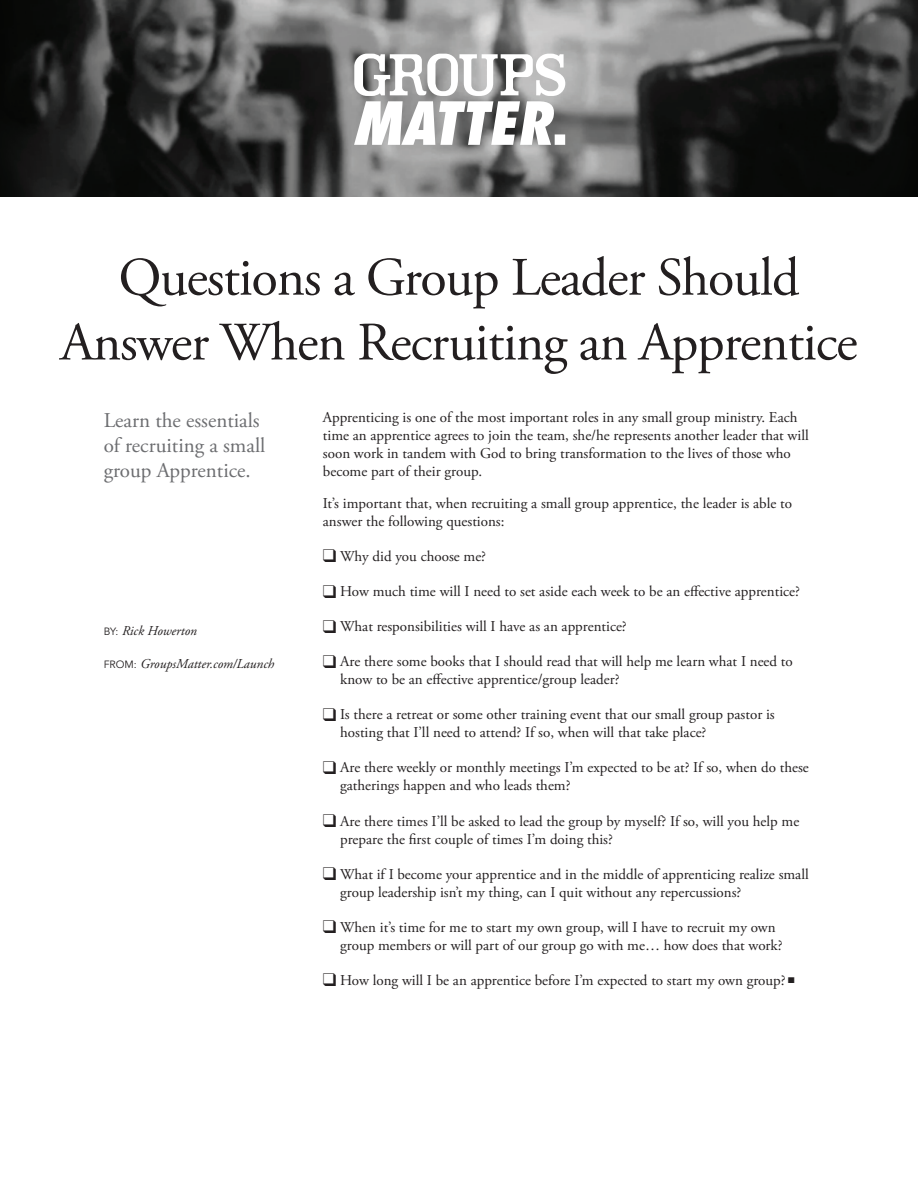
<style>
.page{position:relative;width:918px;height:1188px;background:#fff}
.page>*{position:absolute;margin:0;border:0;box-sizing:border-box;transform-origin:0 0}
.t1{font:54px/64.8px "Adobe Garamond Pro";letter-spacing:-.02em;color:#231f20;text-align:center}
.t2{font:700 40.5px "Helvetica";color:#231f20}
.t3{font:21px/25.2px "Adobe Garamond Pro";color:#6c6d70}
.t4{font:15px/18px "Adobe Garamond Pro";color:#231f20}
.t5{font:italic 13.5px "Adobe Garamond Pro";color:#231f20}
.s1{font-family:"Avenir LT Std";font-style:normal;font-size:10.5px}
</style>
<div class="page">
<img style="left:0;top:0;width:918px;height:197px">
<svg style="left:354px;top:54px;width:211px;height:91px"></svg>
<h1 class="t1" style="left:60px;top:247px;width:799px">Questions a Group Leader Should<br>Answer When Recruiting an Apprentice</h1>
<p class="t4" style="left:323px;top:409px;width:487px">Apprenticing is one of the most important roles in any small group ministry. Each time an apprentice agrees to join the team, she/he represents another leader that will soon work in tandem with God to bring transformation to the lives of those who become part of their group.</p>
<p class="t4" style="left:323px;top:495px;width:471px">It’s important that, when recruiting a small group apprentice, the leader is able to answer the following questions:</p>
<p class="t4" style="left:323px;top:548px;width:165px">❑ Why did you choose me?</p>
<p class="t4" style="left:323px;top:583px;width:479px">❑ How much time will I need to set aside each week to be an effective apprentice?</p>
<p class="t4" style="left:323px;top:618px;width:305px">❑ What responsibilities will I have as an apprentice?</p>
<p class="t4" style="left:340px;top:653px;width:454px;text-indent:-17px">❑ Are there some books that I should read that will help me learn what I need to know to be an effective apprentice/group leader?</p>
<p class="t4" style="left:340px;top:706px;width:436px;text-indent:-17px">❑ Is there a retreat or some other training event that our small group pastor is hosting that I’ll need to attend? If so, when will that take place?</p>
<p class="t4" style="left:340px;top:759px;width:470px;text-indent:-17px">❑ Are there weekly or monthly meetings I’m expected to be at? If so, when do these gatherings happen and who leads them?</p>
<p class="t4" style="left:340px;top:812px;width:461px;text-indent:-17px">❑ Are there times I’ll be asked to lead the group by myself? If so, will you help me prepare the first couple of times I’m doing this?</p>
<p class="t4" style="left:340px;top:865px;width:470px;text-indent:-17px">❑ What if I become your apprentice and in the middle of apprenticing realize small group leadership isn’t my thing, can I quit without any repercussions?</p>
<p class="t4" style="left:340px;top:919px;width:444px;text-indent:-17px">❑ When it’s time for me to start my own group, will I have to recruit my own group members or will part of our group go with me… how does that work?</p>
<p class="t4" style="left:323px;top:972px;width:464px">❑ How long will I be an apprentice before I’m expected to start my own group?</p>
<h2 class="t2" style="left:786px;top:936px;width:13px">.</h2>
<h3 class="t3" style="left:104px;top:408px;width:163px">Learn the essentials of recruiting a small group Apprentice.</h3>
<p class="t5" style="left:104px;top:623px;width:95px"><span class="s1">BY:</span> Rick Howerton</p>
<p class="t5" style="left:104px;top:655px;width:172px"><span class="s1">FROM:</span> GroupsMatter.com/Launch</p>
</div>
